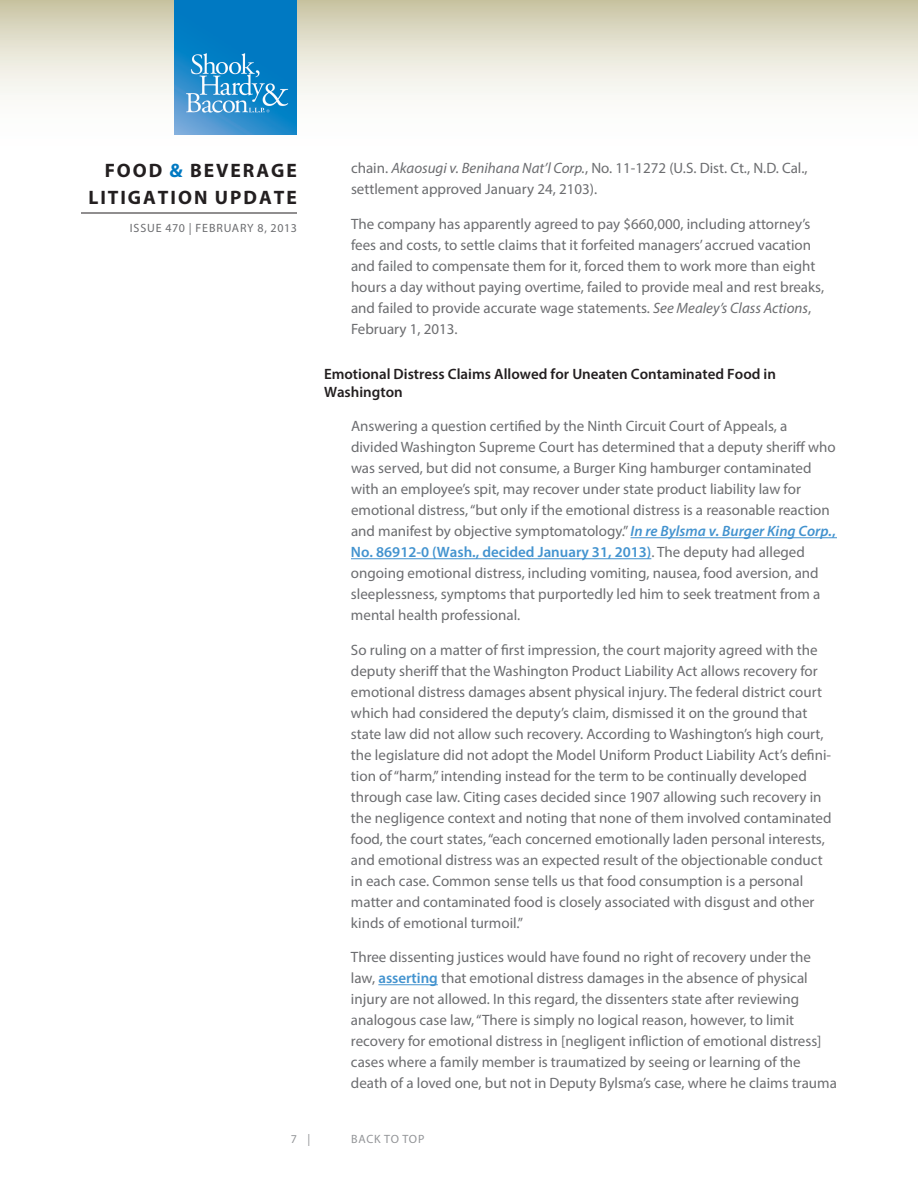
<style>
.page{position:relative;width:918px;height:1188px;background:#fff}
.page>*{position:absolute;margin:0;border:0;box-sizing:border-box;transform-origin:0 0}
.t1{font:700 19.5px/27px "Myriad Pro";letter-spacing:.1em;color:#231f20;text-align:right}
.Body{font:15px/21px "Myriad Pro";color:#6c6d70}
.Subhead{font:600 15px/18px "Myriad Pro";color:#231f20}
.t2{font:12px "Myriad Pro";letter-spacing:.07em;color:#6c6d70}
.t3{font:12px "Myriad Pro";letter-spacing:.06em;color:#939598}
.s1{color:#0079c2}
.s2{font-style:italic}
.s3{font-weight:600;font-style:italic;color:#4393cf}
.s4{font-weight:600;color:#4393cf}
</style>
<div class="page">
<svg style="left:0;top:0;width:918px;height:135px"></svg>
<hr style="left:81px;top:213px;width:216px;height:1px;background:#231f20">
<img style="left:175px;top:0;width:122px;height:135px">
<hr style="left:631px;top:537px;width:206px;height:1px;background:#4393cf">
<hr style="left:351px;top:558px;width:300px;height:1px;background:#4393cf">
<hr style="left:378px;top:984px;width:60px;height:1px;background:#4393cf">
<h1 class="t1" style="left:88px;top:156px;width:210px">FOOD <span class="s1">&amp;</span> BEVERAGE<br>LITIGATION UPDATE</h1>
<p class="t2" style="left:130px;top:221px;width:169px">ISSUE 470 | FEBRUARY 8, 2013</p>
<p class="Body" style="left:351px;top:157px;width:458px">chain. <span class="s2">Akaosugi v. Benihana Nat’l Corp.</span>, No. 11-1272 (U.S. Dist. Ct., N.D. Cal., settlement approved January 24, 2103).</p>
<p class="Body" style="left:351px;top:213px;width:475px">The company has apparently agreed to pay $660,000, including attorney’s fees and costs, to settle claims that it forfeited managers’ accrued vacation and failed to compensate them for it, forced them to work more than eight hours a day without paying overtime, failed to provide meal and rest breaks, and failed to provide accurate wage statements. <span class="s2">See Mealey’s Class Actions</span>, February 1, 2013.</p>
<p class="Subhead" style="left:324px;top:364px;width:454px">Emotional Distress Claims Allowed for Uneaten Contaminated Food in<br>Washington</p>
<p class="Body" style="left:351px;top:415px;width:486px">Answering a question certified by the Ninth Circuit Court of Appeals, a divided Washington Supreme Court has determined that a deputy sheriff who was served, but did not consume, a Burger King hamburger contaminated with an employee’s spit, may recover under state product liability law for emotional distress, “but only if the emotional distress is a reasonable reaction and manifest by objective symptomatology.” <span class="s3">In re Bylsma v. Burger King Corp.</span><span class="s4">, No. 86912-0 (Wash., decided January 31, 2013)</span>. The deputy had alleged ongoing emotional distress, including vomiting, nausea, food aversion, and sleeplessness, symptoms that purportedly led him to seek treatment from a mental health professional.</p>
<p class="Body" style="left:351px;top:639px;width:482px">So ruling on a matter of first impression, the court majority agreed with the deputy sheriff that the Washington Product Liability Act allows recovery for emotional distress damages absent physical injury. The federal district court which had considered the deputy’s claim, dismissed it on the ground that state law did not allow such recovery. According to Washington’s high court, the legislature did not adopt the Model Uniform Product Liability Act’s defini&shy;tion of “harm,” intending instead for the term to be continually developed through case law. Citing cases decided since 1907 allowing such recovery in the negligence context and noting that none of them involved contaminated food, the court states, “each concerned emotionally laden personal interests, and emotional distress was an expected result of the objectionable conduct in each case. Common sense tells us that food consumption is a personal matter and contaminated food is closely associated with disgust and other kinds of emotional turmoil.”</p>
<p class="Body" style="left:351px;top:946px;width:487px">Three dissenting justices would have found no right of recovery under the law, <span class="s4">asserting</span> that emotional distress damages in the absence of physical injury are not allowed. In this regard, the dissenters state after reviewing analogous case law, “There is simply no logical reason, however, to limit recovery for emotional distress in [negligent infliction of emotional distress] cases where a family member is traumatized by seeing or learning of the death of a loved one, but not in Deputy Bylsma’s case, where he claims trauma</p>
<p class="t3" style="left:291px;top:1132px;width:21px">7 |</p>
<p class="t3" style="left:351px;top:1132px;width:75px">BACK TO TOP</p>
</div>
